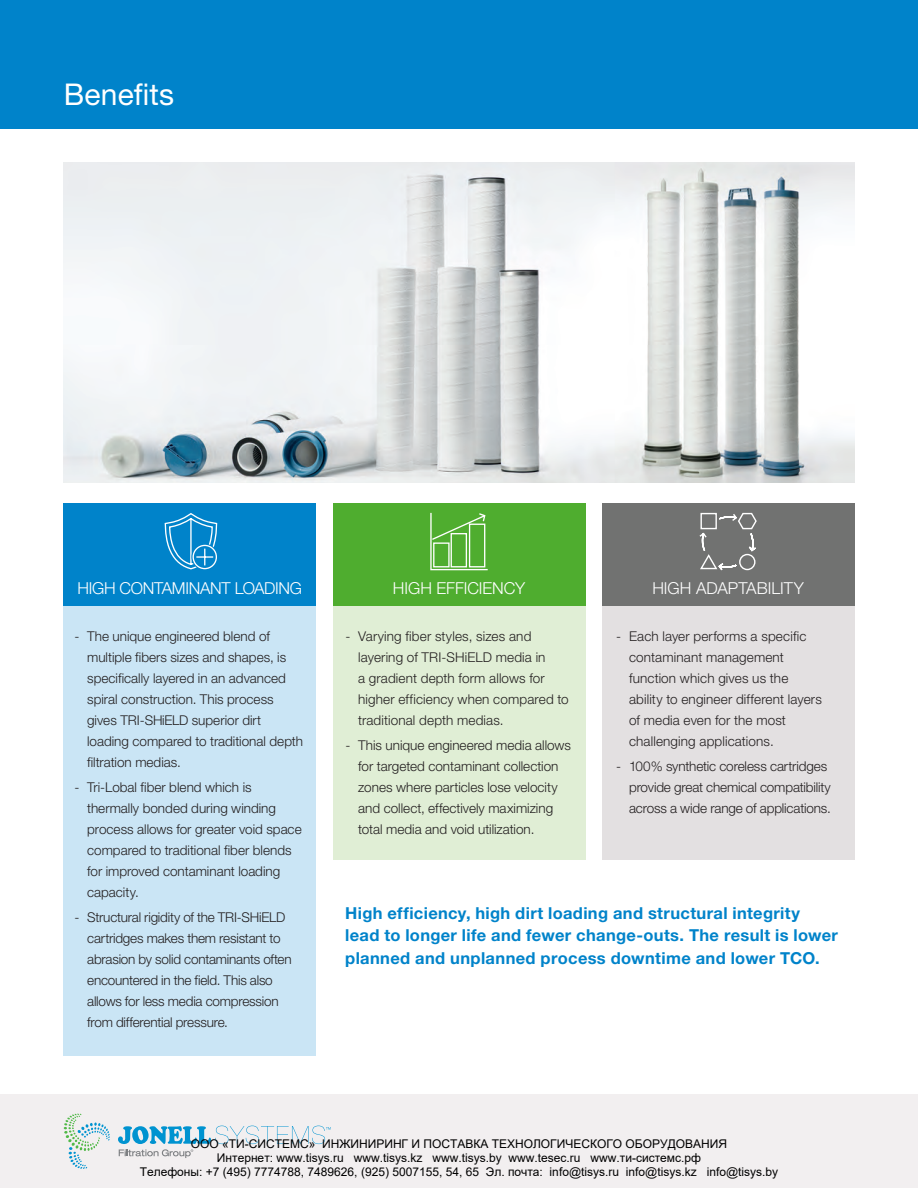
<style>
.page{position:relative;width:918px;height:1188px;background:#fff}
.page>*{position:absolute;margin:0;border:0;box-sizing:border-box;transform-origin:0 0}
.t1{font:30px "Helvetica Neue";letter-spacing:.005em;color:#fff}
.t2{font:700 16.5px/22.5px "Helvetica Neue";letter-spacing:.02em;color:#0083ca}
.t3{font:300 16.5px "Helvetica Neue";letter-spacing:-.01em;color:#fff}
.t4{font:300 13.5px/21px "Helvetica Neue";color:#231f20}
.t5{font:12px/14.4px "Arial";color:#000;text-align:center}
</style>
<div class="page">
<div style="left:0;top:1094px;width:918px;height:94px;background:#f2eff0"></div>
<svg style="left:64px;top:1114px;width:46px;height:55px"></svg>
<svg style="left:118px;top:1126px;width:213px;height:32px"></svg>
<div style="left:0;top:0;width:918px;height:128px;background:#0083ca"></div>
<div style="left:333px;top:504px;width:252px;height:102px;background:#4fad2f"></div>
<div style="left:602px;top:504px;width:252px;height:102px;background:#717271"></div>
<div style="left:64px;top:504px;width:252px;height:102px;background:#0083ca"></div>
<div style="left:64px;top:606px;width:252px;height:450px;background:#cae5f5"></div>
<div style="left:333px;top:606px;width:252px;height:254px;background:#e0eed5"></div>
<div style="left:602px;top:606px;width:252px;height:254px;background:#e3e0e1"></div>
<svg style="left:165px;top:513px;width:53px;height:57px"></svg>
<svg style="left:700px;top:513px;width:57px;height:57px"></svg>
<svg style="left:430px;top:513px;width:58px;height:57px"></svg>
<img style="left:64px;top:162px;width:790px;height:321px">
<h1 class="t1" style="left:64px;top:76px;width:112px">Benefits</h1>
<p class="t3" style="left:78px;top:578px;width:226px">HIGH CONTAMINANT LOADING</p>
<p class="t3" style="left:393px;top:578px;width:134px">HIGH EFFICIENCY</p>
<p class="t3" style="left:652px;top:578px;width:153px">HIGH ADAPTABILITY</p>
<p class="t4" style="left:358px;top:625px;width:212px;text-indent:-13px">- Varying fiber styles, sizes and layering of TRI-SHiELD media in<br>a gradient depth form allows for higher efficiency when compared to traditional depth medias.</p>
<p class="t4" style="left:358px;top:734px;width:214px;text-indent:-13px">- This unique engineered media allows for targeted contaminant collection zones where particles lose velocity and collect, effectively maximizing total media and void utilization.</p>
<p class="t4" style="left:629px;top:625px;width:194px;text-indent:-13px">- Each layer performs a specific contaminant management function which gives us the ability to engineer different layers of media even for the most challenging applications.</p>
<p class="t4" style="left:629px;top:756px;width:203px;text-indent:-13px">- 100% synthetic coreless cartridges provide great chemical compatibility across a wide range of applications.</p>
<p class="t4" style="left:87px;top:625px;width:217px;text-indent:-13px">- The unique engineered blend of multiple fibers sizes and shapes, is specifically layered in an advanced spiral construction. This process gives TRI-SHiELD superior dirt loading compared to traditional depth filtration medias.</p>
<p class="t4" style="left:87px;top:777px;width:216px;text-indent:-13px">- Tri-Lobal fiber blend which is thermally bonded during winding process allows for greater void space compared to traditional fiber blends for improved contaminant loading capacity.</p>
<p class="t4" style="left:87px;top:907px;width:206px;text-indent:-13px">- Structural rigidity of the TRI-SHiELD cartridges makes them resistant to abrasion by solid contaminants often encountered in the field. This also allows for less media compression from differential pressure.</p>
<p class="t2" style="left:345px;top:901px;width:494px">High efficiency, high dirt loading and structural integrity lead to longer life and fewer change-outs. The result is lower planned and unplanned process downtime and lower TCO.</p>
<p class="t5" style="left:140px;top:1136px;width:640px">ООО «ТИ-СИСТЕМС» ИНЖИНИРИНГ И ПОСТАВКА ТЕХНОЛОГИЧЕСКОГО ОБОРУДОВАНИЯ<br>Интернет: www.tisys.ru www.tisys.kz www.tisys.by www.tesec.ru www.ти-системс.рф<br>Телефоны: +7 (495) 7774788, 7489626, (925) 5007155, 54, 65 Эл. почта: info@tisys.ru info@tisys.kz info@tisys.by</p>
</div>
